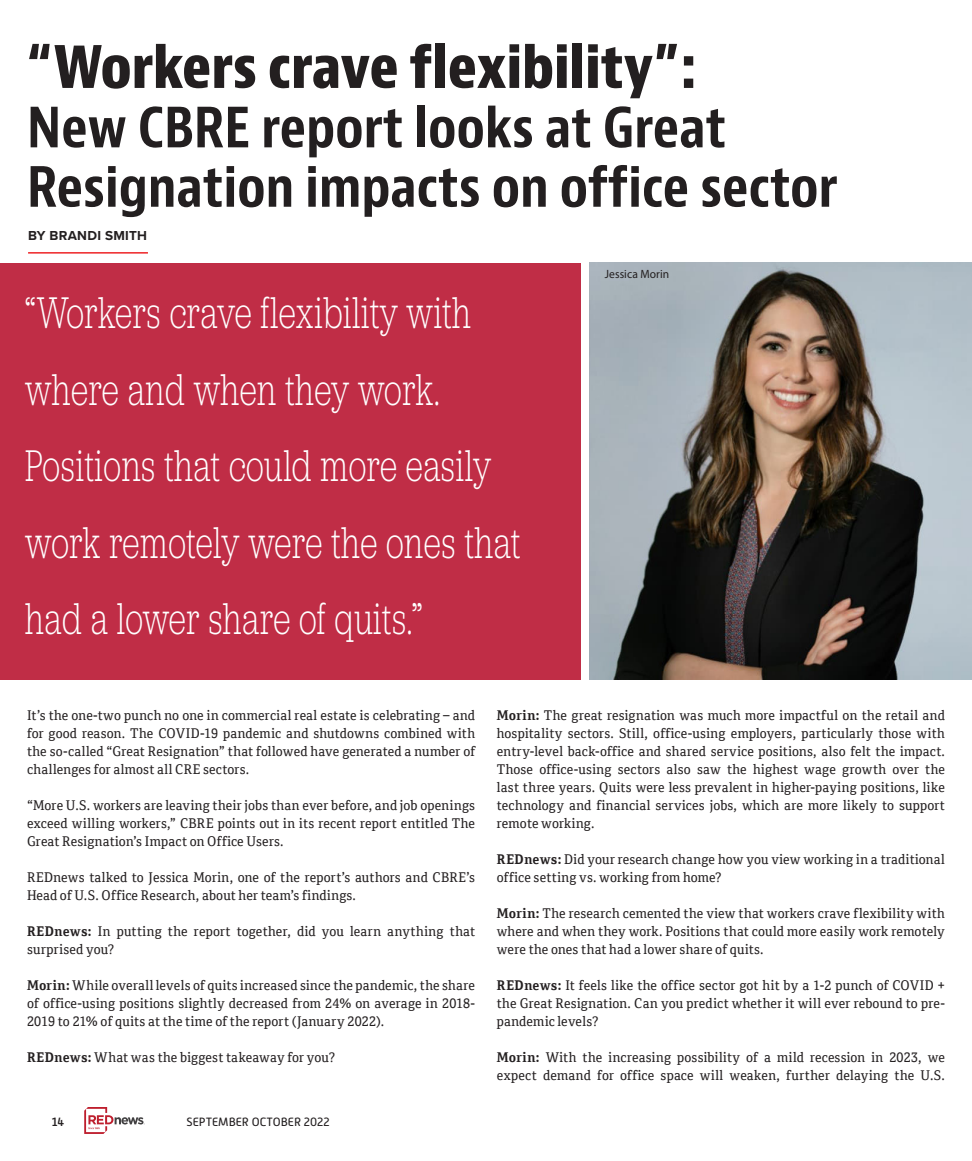
<style>
.page{position:relative;width:972px;height:1161px;background:#fff}
.page>*{position:absolute;margin:0;border:0;box-sizing:border-box;transform-origin:0 0}
.headline{font:700 condensed 57px "Bernino Sans";color:#231f20}
.headline-2{font:700 condensed 54px/59.4px "Bernino Sans";color:#231f20}
.pull_quote_reverse{font:300 46.2px/76.5px "Jubilat";letter-spacing:.015em;color:#fff;scale:.71 1}
.body{font:13.5px/18px "Cordale";letter-spacing:.015em;color:#231f20;text-align:justify;scale:.96 1}
.t1{font:700 13.5px "Proxima Nova";letter-spacing:.02em;color:#231f20}
.t2{font:12px "Alwyn New";color:#231f20}
.captions{font:12px "Myriad Pro";letter-spacing:.01em;color:#231f20;scale:.96 1}
.t3{font:500 12px "Alwyn New";color:#231f20}
.s1{font-weight:700}
</style>
<div class="page">
<svg style="left:84px;top:1107px;width:61px;height:27px"></svg>
<hr style="left:28px;top:252px;width:120px;height:2px;background:#ee2326">
<img style="left:590px;top:263px;width:382px;height:417px">
<div style="left:0;top:263px;width:580px;height:417px;background:#c02d46"></div>
<p class="headline" style="left:27px;top:32px;width:672px">“Workers crave flexibility”:</p>
<p class="headline-2" style="left:27px;top:99px;width:812px">New CBRE report looks at Great<br>Resignation impacts on office sector</p>
<p class="t1" style="left:28px;top:226px;width:121px">BY BRANDI SMITH</p>
<p class="pull_quote_reverse" style="left:25px;top:273px;width:699px">“Workers crave flexibility with where and when they work.<br>Positions that could more easily work remotely were the ones that had a lower share of quits.”</p>
<p class="captions" style="left:605px;top:267px;width:69px">Jessica Morin</p>
<p class="body" style="left:27px;top:706px;width:468px">It’s the one-two punch no one in commercial real estate is celebrating – and for good reason. The COVID-19 pandemic and shutdowns combined with the so-called “Great Resignation” that followed have generated a number of challenges for almost all CRE sectors.</p>
<p class="body" style="left:27px;top:796px;width:468px">“More U.S. workers are leaving their jobs than ever before, and job openings exceed willing workers,” CBRE points out in its recent report entitled The Great Resignation’s Impact on Office Users.</p>
<p class="body" style="left:27px;top:868px;width:468px">REDnews talked to Jessica Morin, one of the report’s authors and CBRE’s<br>Head of U.S. Office Research, about her team’s findings.</p>
<p class="body" style="left:27px;top:922px;width:468px"><span class="s1">REDnews:</span> In putting the report together, did you learn anything that surprised you?</p>
<p class="body" style="left:27px;top:976px;width:468px"><span class="s1">Morin:</span> While overall levels of quits increased since the pandemic, the share of office-using positions slightly decreased from 24% on average in 2018- 2019 to 21% of quits at the time of the report (January 2022).</p>
<p class="body" style="left:27px;top:1048px;width:323px"><span class="s1">REDnews:</span> What was the biggest takeaway for you?</p>
<p class="t3" style="left:52px;top:1115px;width:14px">14</p>
<p class="t2" style="left:186px;top:1115px;width:145px">SEPTEMBER OCTOBER 2022</p>
<p class="body" style="left:497px;top:706px;width:468px"><span class="s1">Morin:</span> The great resignation was much more impactful on the retail and hospitality sectors. Still, office-using employers, particularly those with entry-level back-office and shared service positions, also felt the impact.<br>Those office-using sectors also saw the highest wage growth over the last three years. Quits were less prevalent in higher-paying positions, like technology and financial services jobs, which are more likely to support remote working.</p>
<p class="body" style="left:497px;top:850px;width:468px"><span class="s1">REDnews:</span> Did your research change how you view working in a traditional office setting vs. working from home?</p>
<p class="body" style="left:497px;top:904px;width:468px"><span class="s1">Morin:</span> The research cemented the view that workers crave flexibility with where and when they work. Positions that could more easily work remotely were the ones that had a lower share of quits.</p>
<p class="body" style="left:497px;top:976px;width:468px"><span class="s1">REDnews:</span> It feels like the office sector got hit by a 1-2 punch of COVID + the Great Resignation. Can you predict whether it will ever rebound to pre&shy;pandemic levels?</p>
<p class="body" style="left:497px;top:1048px;width:468px"><span class="s1">Morin:</span> With the increasing possibility of a mild recession in 2023, we expect demand for office space will weaken, further delaying the U.S.</p>
</div>
